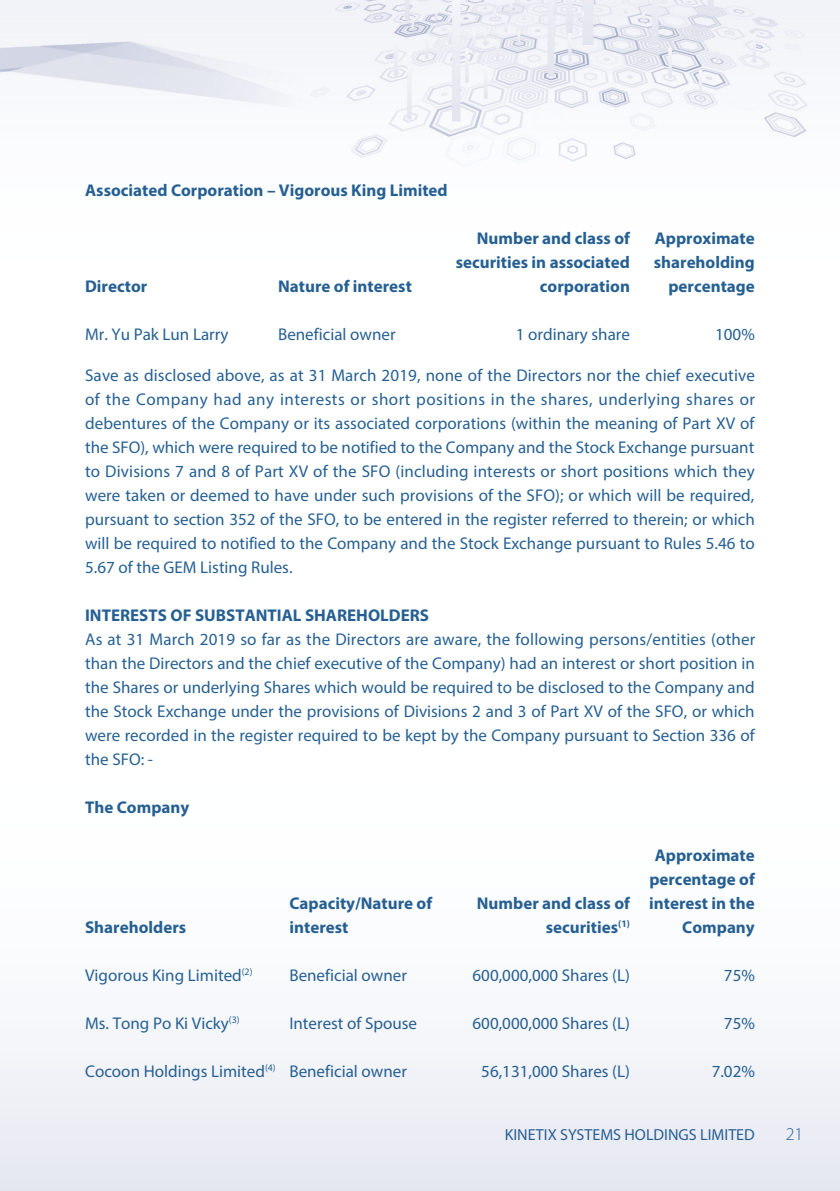
<style>
.page{position:relative;width:840px;height:1191px;background:#fff}
.page>*{position:absolute;margin:0;border:0;box-sizing:border-box;transform-origin:0 0}
.t1{font:300 18px "Myriad Pro";color:#266093}
.t2{font:17px/24px "Myriad Pro";color:#266093;text-align:justify}
.t3{font:700 17px/24px "Myriad Pro";color:#266093;text-align:right}
.t4{font:16px "Myriad Pro";color:#266093}
</style>
<div class="page">
<img style="left:0;top:0;width:839px;height:1191px">
<p class="t3" style="left:85px;top:177px;width:364px">Associated Corporation – Vigorous King Limited</p>
<p class="t3" style="left:85px;top:273px;width:64px">Director</p>
<p class="t3" style="left:278px;top:273px;width:135px">Nature of interest</p>
<p class="t3" style="left:455px;top:225px;width:175px">Number and class of securities in associated corporation</p>
<p class="t3" style="left:653px;top:225px;width:102px">Approximate shareholding percentage</p>
<p class="t2" style="left:85px;top:322px;width:145px">Mr. Yu Pak Lun Larry</p>
<p class="t2" style="left:278px;top:322px;width:119px">Beneficial owner</p>
<p class="t2" style="left:515px;top:322px;width:116px">1 ordinary share</p>
<p class="t2" style="left:714px;top:322px;width:41px">100%</p>
<p class="t2" style="left:85px;top:363px;width:671px">Save as disclosed above, as at 31 March 2019, none of the Directors nor the chief executive of the Company had any interests or short positions in the shares, underlying shares or debentures of the Company or its associated corporations (within the meaning of Part XV of the SFO), which were required to be notified to the Company and the Stock Exchange pursuant to Divisions 7 and 8 of Part XV of the SFO (including interests or short positions which they were taken or deemed to have under such provisions of the SFO); or which will be required, pursuant to section 352 of the SFO, to be entered in the register referred to therein; or which will be required to notified to the Company and the Stock Exchange pursuant to Rules 5.46 to 5.67 of the GEM Listing Rules.</p>
<p class="t3" style="left:85px;top:602px;width:345px">INTERESTS OF SUBSTANTIAL SHAREHOLDERS</p>
<p class="t2" style="left:85px;top:627px;width:671px">As at 31 March 2019 so far as the Directors are aware, the following persons/entities (other than the Directors and the chief executive of the Company) had an interest or short position in the Shares or underlying Shares which would be required to be disclosed to the Company and the Stock Exchange under the provisions of Divisions 2 and 3 of Part XV of the SFO, or which were recorded in the register required to be kept by the Company pursuant to Section 336 of the SFO: -</p>
<p class="t3" style="left:85px;top:794px;width:106px">The Company</p>
<p class="t3" style="left:85px;top:914px;width:102px">Shareholders</p>
<p class="t3" style="left:289px;top:890px;width:144px;text-align:left">Capacity/Nature of interest</p>
<p class="t3" style="left:476px;top:890px;width:154px">Number and class of securities<sup>(1)</sup></p>
<p class="t3" style="left:648px;top:842px;width:107px">Approximate percentage of interest in the<br>Company</p>
<p class="t2" style="left:85px;top:963px;width:169px">Vigorous King Limited<sup>(2)</sup></p>
<p class="t2" style="left:289px;top:963px;width:119px">Beneficial owner</p>
<p class="t2" style="left:472px;top:963px;width:159px">600,000,000 Shares (L)</p>
<p class="t2" style="left:723px;top:963px;width:32px">75%</p>
<p class="t2" style="left:85px;top:1011px;width:156px">Ms. Tong Po Ki Vicky<sup>(3)</sup></p>
<p class="t2" style="left:289px;top:1011px;width:129px">Interest of Spouse</p>
<p class="t2" style="left:472px;top:1011px;width:159px">600,000,000 Shares (L)</p>
<p class="t2" style="left:723px;top:1011px;width:32px">75%</p>
<p class="t2" style="left:85px;top:1059px;width:323px">Cocoon Holdings Limited<sup>(4)</sup> Beneficial owner</p>
<p class="t2" style="left:481px;top:1059px;width:150px">56,131,000 Shares (L)</p>
<p class="t2" style="left:711px;top:1059px;width:45px">7.02%</p>
<p class="t4" style="left:504px;top:1124px;width:251px">KINETIX SYSTEMS HOLDINGS LIMITED</p>
<p class="t1" style="left:785px;top:1122px;width:19px">21</p>
</div>
